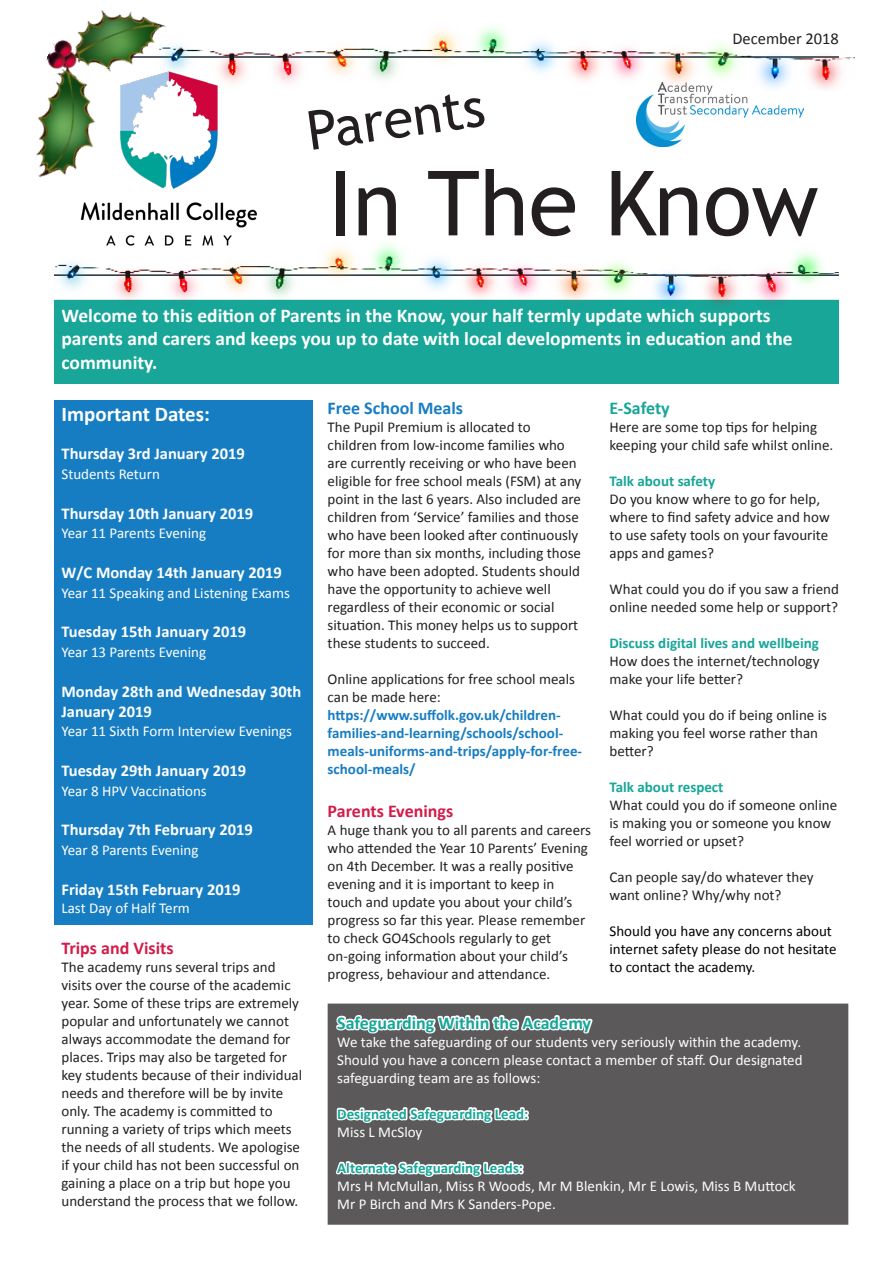
<style>
.page{position:relative;width:893px;height:1263px;background:#fff}
.page>*{position:absolute;margin:0;border:0;box-sizing:border-box;transform-origin:0 0}
.t1{font:90px "Trebuchet MS";color:#231f20}
.t2{font:54px "Trebuchet MS";color:#231f20}
.t3{font:700 21px "Calibri";color:#fff}
.t4{font:700 19.5px/23.4px "Calibri";color:#fff}
.t5{font:700 18px "Calibri";color:#17a698}
.t6{font:700 18px "Calibri";color:#d21c49}
.t7{font:700 18px "Calibri";color:#177dc2}
.t8{font:700 16.5px/19.8px "Calibri";color:#fff}
.t9{font:16.5px "Calibri";color:#231f20}
.t10{font:15px/18px "Calibri";color:#231f20}
.t11{font:15px/18px "Calibri";color:#fff;text-align:justify}
.t12{font:700 15px/18px "Calibri";color:#177dc2}
.t13{font:700 15px "Calibri";color:#17a698}
.t14{font:15px/18px "Calibri";color:#000}
</style>
<div class="page">
<img style="left:167px;top:90px;width:51px;height:99px">
<div style="left:58px;top:304px;width:777px;height:76px;background:#17a698"></div>
<div style="left:54px;top:300px;width:785px;height:84px;border:8px solid #17a698"></div>
<img style="left:637px;top:90px;width:167px;height:56px">
<div style="left:54px;top:400px;width:258px;height:525px;background:#177dc2"></div>
<img style="left:36px;top:10px;width:131px;height:179px">
<img style="left:125px;top:17px;width:730px;height:73px">
<img style="left:54px;top:202px;width:785px;height:105px">
<div style="left:328px;top:1004px;width:520px;height:220px;background:#5c595a"></div>
<div style="left:328px;top:1003px;width:520px;height:222px;border:2px solid #231f20"></div>
<svg style="left:334px;top:1003px;width:261px;height:31px"></svg>
<svg style="left:336px;top:1107px;width:193px;height:16px"></svg>
<svg style="left:335px;top:1161px;width:189px;height:16px"></svg>
<p class="t2" style="left:303px;top:100px;width:181px;rotate:-8deg">Parents</p>
<p class="t9" style="left:732px;top:28px;width:108px">December 2018</p>
<p class="t1" style="left:328px;top:150px;width:492px">In The Know</p>
<p class="t4" style="left:62px;top:304px;width:733px">Welcome to this edition of Parents in the Know, your half termly update which supports parents and carers and keeps you up to date with local developments in education and the community.</p>
<p class="t3" style="left:62px;top:401px;width:150px">Important Dates:</p>
<p class="t8" style="left:62px;top:444px;width:185px">Thursday 3rd January 2019</p>
<p class="t11" style="left:62px;top:465px;width:100px">Students Return</p>
<p class="t8" style="left:62px;top:503px;width:193px">Thursday 10th January 2019</p>
<p class="t11" style="left:62px;top:524px;width:146px">Year 11 Parents Evening</p>
<p class="t8" style="left:62px;top:562px;width:222px">W/C Monday 14th January 2019</p>
<p class="t11" style="left:62px;top:584px;width:230px">Year 11 Speaking and Listening Exams</p>
<p class="t8" style="left:62px;top:622px;width:186px">Tuesday 15th January 2019</p>
<p class="t11" style="left:62px;top:643px;width:146px">Year 13 Parents Evening</p>
<p class="t8" style="left:62px;top:681px;width:241px">Monday 28th and Wednesday 30th<br>January 2019</p>
<p class="t11" style="left:62px;top:722px;width:232px">Year 11 Sixth Form Interview Evenings</p>
<p class="t8" style="left:62px;top:760px;width:186px">Tuesday 29th January 2019</p>
<p class="t11" style="left:62px;top:782px;width:147px">Year 8 HPV Vaccinations</p>
<p class="t8" style="left:62px;top:820px;width:193px">Thursday 7th February 2019</p>
<p class="t11" style="left:62px;top:841px;width:138px">Year 8 Parents Evening</p>
<p class="t8" style="left:62px;top:879px;width:181px">Friday 15th February 2019</p>
<p class="t11" style="left:62px;top:899px;width:130px">Last Day of Half Term</p>
<p class="t6" style="left:62px;top:937px;width:114px">Trips and Visits</p>
<p class="t10" style="left:62px;top:958px;width:242px">The academy runs several trips and visits over the course of the academic year. Some of these trips are extremely popular and unfortunately we cannot always accommodate the demand for places. Trips may also be targeted for key students because of their individual needs and therefore will be by invite only. The academy is committed to running a variety of trips which meets the needs of all students. We apologise if your child has not been successful on gaining a place on a trip but hope you understand the process that we follow.</p>
<p class="t7" style="left:328px;top:396px;width:137px">Free School Meals</p>
<p class="t10" style="left:328px;top:418px;width:255px">The Pupil Premium is allocated to children from low-income families who are currently receiving or who have been eligible for free school meals (FSM) at any point in the last 6 years. Also included are children from ‘Service’ families and those who have been looked after continuously for more than six months, including those who have been adopted. Students should have the opportunity to achieve well regardless of their economic or social situation. This money helps us to support these students to succeed.</p>
<p class="t10" style="left:328px;top:670px;width:249px">Online applications for free school meals can be made here:</p>
<p class="t12" style="left:328px;top:706px;width:256px">https://www.suffolk.gov.uk/children&shy;families-and-learning/schools/school&shy;meals-uniforms-and-trips/apply-for-free&shy;school-meals/</p>
<p class="t6" style="left:328px;top:799px;width:127px">Parents Evenings</p>
<p class="t10" style="left:328px;top:821px;width:265px">A huge thank you to all parents and careers who attended the Year 10 Parents’ Evening on 4th December. It was a really positive evening and it is important to keep in touch and update you about your child’s progress so far this year. Please remember to check GO4Schools regularly to get on-going information about your child’s progress, behaviour and attendance.</p>
<p class="t5" style="left:609px;top:396px;width:62px">E-Safety</p>
<p class="t10" style="left:609px;top:418px;width:225px">Here are some top tips for helping keeping your child safe whilst online.</p>
<p class="t13" style="left:609px;top:471px;width:107px">Talk about safety</p>
<p class="t10" style="left:609px;top:490px;width:222px">Do you know where to go for help, where to find safety advice and how to use safety tools on your favourite apps and games?</p>
<p class="t10" style="left:609px;top:580px;width:231px">What could you do if you saw a friend</p>
<p class="t10" style="left:609px;top:598px;width:230px">online needed some help or support?</p>
<p class="t13" style="left:609px;top:633px;width:211px">Discuss digital lives and wellbeing</p>
<p class="t10" style="left:609px;top:652px;width:211px">How does the internet/technology make your life better?</p>
<p class="t10" style="left:609px;top:706px;width:219px">What could you do if being online is making you feel worse rather than better?</p>
<p class="t13" style="left:609px;top:777px;width:115px">Talk about respect</p>
<p class="t10" style="left:609px;top:796px;width:229px">What could you do if someone online is making you or someone you know feel worried or upset?</p>
<p class="t10" style="left:609px;top:868px;width:206px">Can people say/do whatever they want online? Why/why not?</p>
<p class="t14" style="left:609px;top:922px;width:229px">Should you have any concerns about internet safety please do not hesitate to contact the academy.</p>
<p class="t5" style="left:337px;top:1011px;width:255px">Safeguarding Within the Academy</p>
<p class="t11" style="left:337px;top:1033px;width:467px">We take the safeguarding of our students very seriously within the academy.<br>Should you have a concern please contact a member of staff. Our designated safeguarding team are as follows:</p>
<p class="t13" style="left:337px;top:1104px;width:193px">Designated Safeguarding Lead:</p>
<p class="t11" style="left:337px;top:1123px;width:87px">Miss L McSloy</p>
<p class="t13" style="left:337px;top:1158px;width:187px">Alternate Safeguarding Leads:</p>
<p class="t11" style="left:337px;top:1177px;width:460px">Mrs H McMullan, Miss R Woods, Mr M Blenkin, Mr E Lowis, Miss B Muttock</p>
<p class="t11" style="left:337px;top:1195px;width:220px">Mr P Birch and Mrs K Sanders-Pope.</p>
</div>
